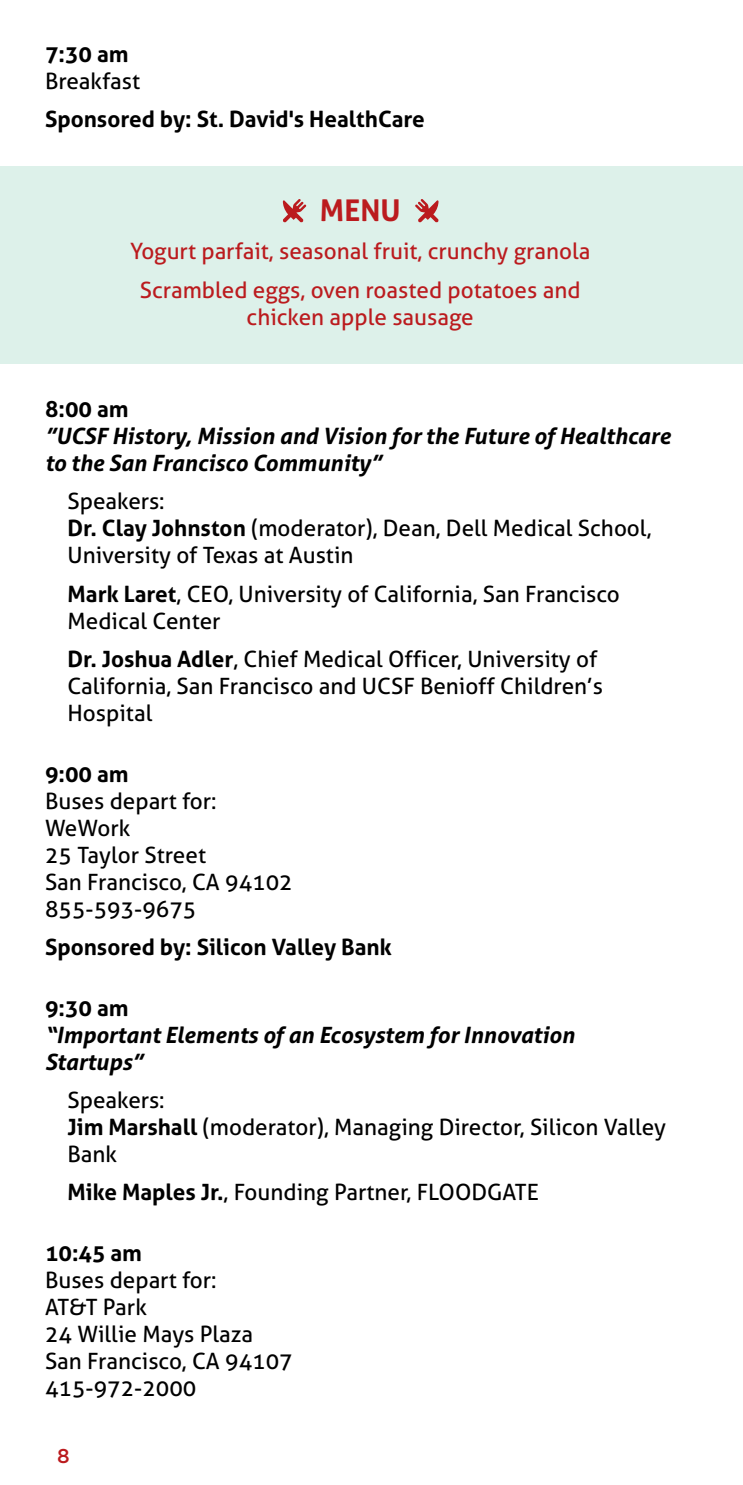
<style>
.page{position:relative;width:743px;height:1485px;background:#fff}
.page>*{position:absolute;margin:0;border:0;box-sizing:border-box;transform-origin:0 0}
.t1{font:700 30px "Aller";color:#bb1b1e}
.t2{font:22.5px/27px "Aller";color:#000}
.t3{font:italic 700 22.5px/27px "Aller";color:#000}
.t4{font:22.5px/38.2px "Aller";color:#bb1b1e;text-align:center}
.t5{font:700 22.5px "Aller";color:#000}
.t6{font:500 20px "Gotham";color:#bb1b1e}
.s1{font-weight:700}
</style>
<div class="page">
<div style="left:0;top:166px;width:742px;height:198px;background:#ddf1ea"></div>
<svg style="left:283px;top:199px;width:23px;height:24px"></svg>
<svg style="left:415px;top:199px;width:23px;height:24px"></svg>
<p class="t5" style="left:45px;top:40px;width:85px">7:30 am</p>
<p class="t2" style="left:45px;top:67px;width:97px">Breakfast</p>
<p class="t5" style="left:45px;top:105px;width:381px">Sponsored by: St. David's HealthCare</p>
<h1 class="t1" style="left:320px;top:192px;width:82px">Menu</h1>
<p class="t4" style="left:130px;top:232px;width:462px">Yogurt parfait, seasonal fruit, crunchy granola<br>Scrambled eggs, oven roasted potatoes and</p>
<p class="t4" style="left:246px;top:297px;width:229px">chicken apple sausage</p>
<p class="t5" style="left:45px;top:395px;width:85px">8:00 am</p>
<p class="t3" style="left:45px;top:422px;width:627px">”UCSF History, Mission and Vision for the Future of Healthcare to the San Francisco Community”</p>
<p class="t2" style="left:68px;top:488px;width:585px">Speakers:<br><span class="s1">Dr. Clay Johnston</span> (moderator), Dean, Dell Medical School,<br>University of Texas at Austin</p>
<p class="t2" style="left:68px;top:580px;width:553px"><span class="s1">Mark Laret</span>, CEO, University of California, San Francisco<br>Medical Center</p>
<p class="t2" style="left:68px;top:645px;width:537px"><span class="s1">Dr. Joshua Adler</span>, Chief Medical Officer, University of<br>California, San Francisco and UCSF Benioff Children’s<br>Hospital</p>
<p class="t5" style="left:45px;top:760px;width:85px">9:00 am</p>
<p class="t2" style="left:45px;top:787px;width:249px">Buses depart for:<br>WeWork<br>25 Taylor Street<br>San Francisco, CA 94102<br>855-593-9675</p>
<p class="t5" style="left:45px;top:933px;width:348px">Sponsored by: Silicon Valley Bank</p>
<p class="t5" style="left:45px;top:994px;width:85px">9:30 am</p>
<p class="t3" style="left:45px;top:1021px;width:531px">“Important Elements of an Ecosystem for Innovation<br>Startups”</p>
<p class="t2" style="left:68px;top:1086px;width:600px">Speakers:<br><span class="s1">Jim Marshall</span> (moderator), Managing Director, Silicon Valley<br>Bank</p>
<p class="t2" style="left:68px;top:1179px;width:472px"><span class="s1">Mike Maples Jr.</span>, Founding Partner, FLOODGATE</p>
<p class="t5" style="left:45px;top:1239px;width:98px">10:45 am</p>
<p class="t2" style="left:45px;top:1266px;width:249px">Buses depart for:<br>AT&amp;T Park<br>24 Willie Mays Plaza<br>San Francisco, CA 94107<br>415-972-2000</p>
<p class="t6" style="left:57px;top:1443px;width:14px">8</p>
</div>
